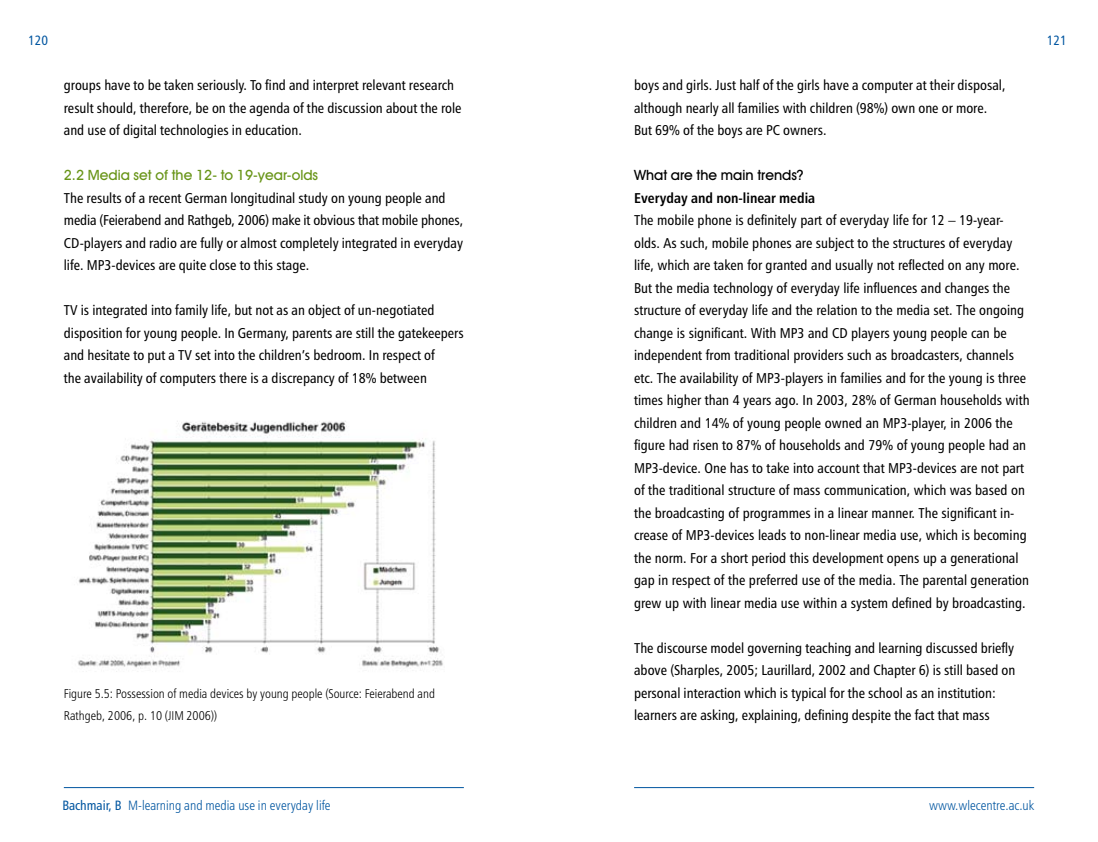
<style>
.page{position:relative;width:1098px;height:842px;background:#fff}
.page>*{position:absolute;margin:0;border:0;box-sizing:border-box;transform-origin:0 0}
.t1{font:14.25px/22.5px "Humanist 777 BT Roman Condensed B";color:#000}
.t2{font:500 14.25px "Avant Garde IT Cby BT";color:#699519}
.t3{font:14.25px "Humanist 777 BT Bold Condensed B";color:#000}
.t4{font:500 14.25px "Avant Garde IT Cby BT";color:#000}
.t5{font:13.5px "Humanist 777 BT Light Condensed B";color:#0055a0}
.t6{font:13.5px "Humanist 777 BT Roman Condensed B";color:#0055a0}
.t7{font:12.75px/22.5px "Humanist 777 BT Light Condensed B";color:#000}
.s1{font-family:"Humanist 777 BT Roman Condensed B"}
</style>
<div class="page">
<hr style="left:64px;top:787px;width:399px;height:1px;background:#0055a0">
<hr style="left:634px;top:787px;width:399px;height:1px;background:#0055a0">
<img style="left:77px;top:421px;width:366px;height:251px">
<p class="t6" style="left:28px;top:32px;width:21px">120</p>
<p class="t1" style="left:64px;top:74px;width:399px">groups have to be taken seriously. To find and interpret relevant research result should, therefore, be on the agenda of the discussion about the role and use of digital technologies in education.</p>
<p class="t2" style="left:64px;top:166px;width:256px">2.2 Media set of the 12- to 19-year-olds</p>
<p class="t1" style="left:64px;top:186px;width:401px">The results of a recent German longitudinal study on young people and media (Feierabend and Rathgeb, 2006) make it obvious that mobile phones, CD-players and radio are fully or almost completely integrated in everyday life. MP3-devices are quite close to this stage.</p>
<p class="t1" style="left:64px;top:299px;width:401px">TV is integrated into family life, but not as an object of un-negotiated disposition for young people. In Germany, parents are still the gatekeepers and hesitate to put a TV set into the children’s bedroom. In respect of<br>the availability of computers there is a discrepancy of 18% between</p>
<p class="t7" style="left:64px;top:682px;width:372px">Figure 5.5: Possession of media devices by young people (Source: Feierabend and<br>Rathgeb, 2006, p. 10 (JIM 2006))</p>
<p class="t1" style="left:634px;top:74px;width:373px">boys and girls. Just half of the girls have a computer at their disposal, although nearly all families with children (98%) own one or more.<br>But 69% of the boys are PC owners.</p>
<p class="t4" style="left:634px;top:166px;width:171px">What are the main trends?</p>
<p class="t3" style="left:634px;top:192px;width:183px">Everyday and non-linear media</p>
<p class="t1" style="left:634px;top:209px;width:397px">The mobile phone is definitely part of everyday life for 12 – 19-year&shy;olds. As such, mobile phones are subject to the structures of everyday life, which are taken for granted and usually not reflected on any more.<br>But the media technology of everyday life influences and changes the structure of everyday life and the relation to the media set. The ongoing change is significant. With MP3 and CD players young people can be independent from traditional providers such as broadcasters, channels etc. The availability of MP3-players in families and for the young is three times higher than 4 years ago. In 2003, 28% of German households with children and 14% of young people owned an MP3-player, in 2006 the figure had risen to 87% of households and 79% of young people had an MP3-device. One has to take into account that MP3-devices are not part of the traditional structure of mass communication, which was based on the broadcasting of programmes in a linear manner. The significant in&shy;crease of MP3-devices leads to non-linear media use, which is becoming the norm. For a short period this development opens up a generational gap in respect of the preferred use of the media. The parental generation grew up with linear media use within a system defined by broadcasting.</p>
<p class="t1" style="left:634px;top:636px;width:383px">The discourse model governing teaching and learning discussed briefly above (Sharples, 2005; Laurillard, 2002 and Chapter 6) is still based on personal interaction which is typical for the school as an institution: learners are asking, explaining, defining despite the fact that mass</p>
<p class="t6" style="left:1046px;top:32px;width:21px">121</p>
<p class="t5" style="left:62px;top:797px;width:269px"><span class="s1">Bachmair, B</span> M-learning and media use in everyday life</p>
<p class="t5" style="left:928px;top:797px;width:106px">www.wlecentre.ac.uk</p>
</div>
